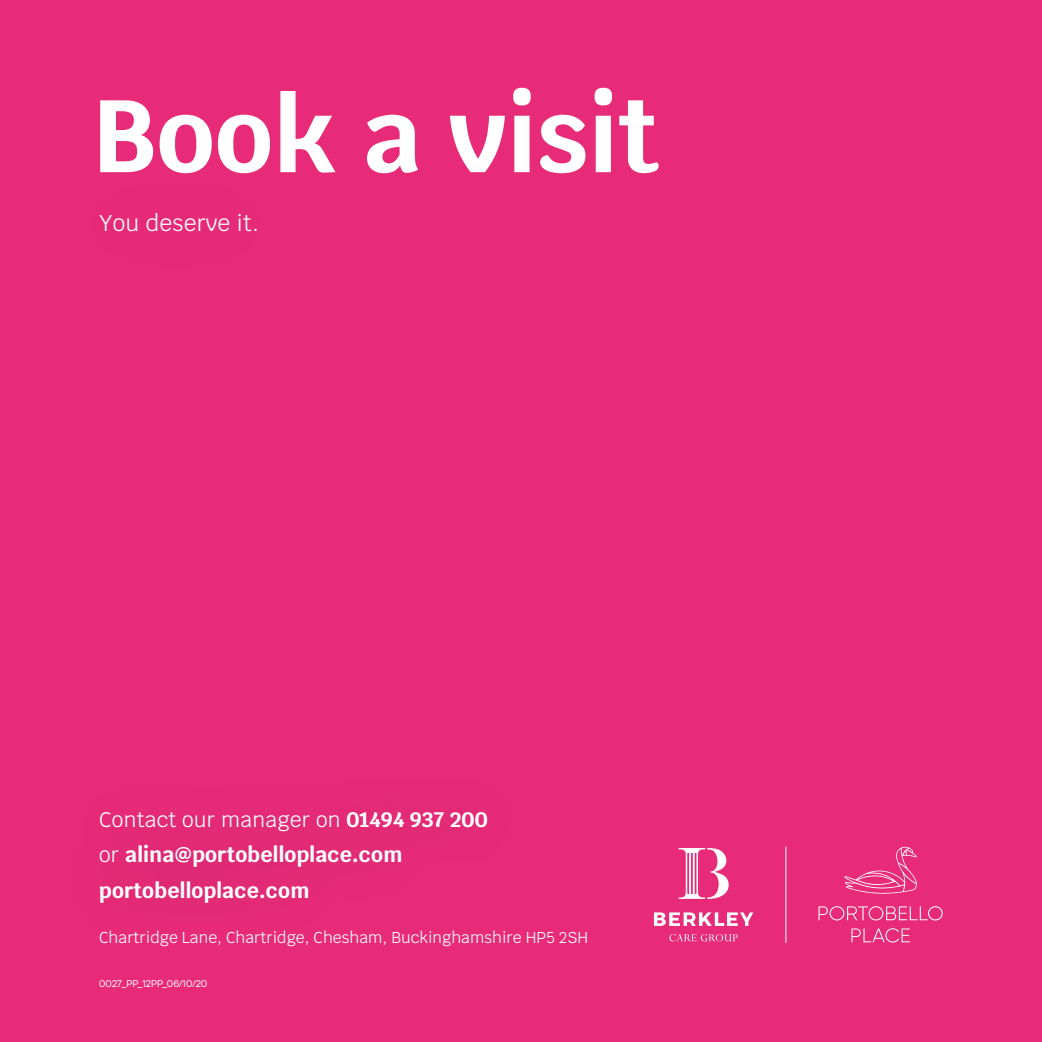
<style>
.page{position:relative;width:1042px;height:1042px;background:#e72b78}
.page>*{position:absolute;margin:0;border:0;box-sizing:border-box;transform-origin:0 0}
.t1{font:700 102.55px "Krub";color:#fff}
.t2{font:22.75px "Krub";letter-spacing:.01em;color:#fff}
.t3{font:700 21px/35px "Krub";letter-spacing:.01em;color:#fff}
.t4{font:15.75px "Krub";color:#fff}
.t5{font:9.62px "Neurial Grotesk";color:#fff}
.s1{font-weight:400}
</style>
<div class="page">
<svg style="left:844px;top:847px;width:73px;height:47px"></svg>
<svg style="left:818px;top:906px;width:125px;height:14px"></svg>
<svg style="left:851px;top:928px;width:59px;height:14px"></svg>
<hr style="left:785px;top:846px;width:1px;height:97px;background:#fff">
<svg style="left:678px;top:848px;width:51px;height:51px"></svg>
<svg style="left:669px;top:934px;width:69px;height:7px"></svg>
<svg style="left:654px;top:912px;width:99px;height:14px"></svg>
<h1 class="t1" style="left:92px;top:77px;width:569px">Book a visit</h1>
<p class="t2" style="left:99px;top:204px;width:161px">You deserve it.</p>
<p class="t3" style="left:99px;top:803px;width:390px"><span class="s1">Contact our manager on</span> 01494 937 200 <span class="s1">or</span> alina@portobelloplace.com portobelloplace.com</p>
<p class="t4" style="left:99px;top:924px;width:490px">Chartridge Lane, Chartridge, Chesham, Buckinghamshire HP5 2SH</p>
<p class="t5" style="left:99px;top:977px;width:110px">0027_PP_12PP_06/10/20</p>
</div>
